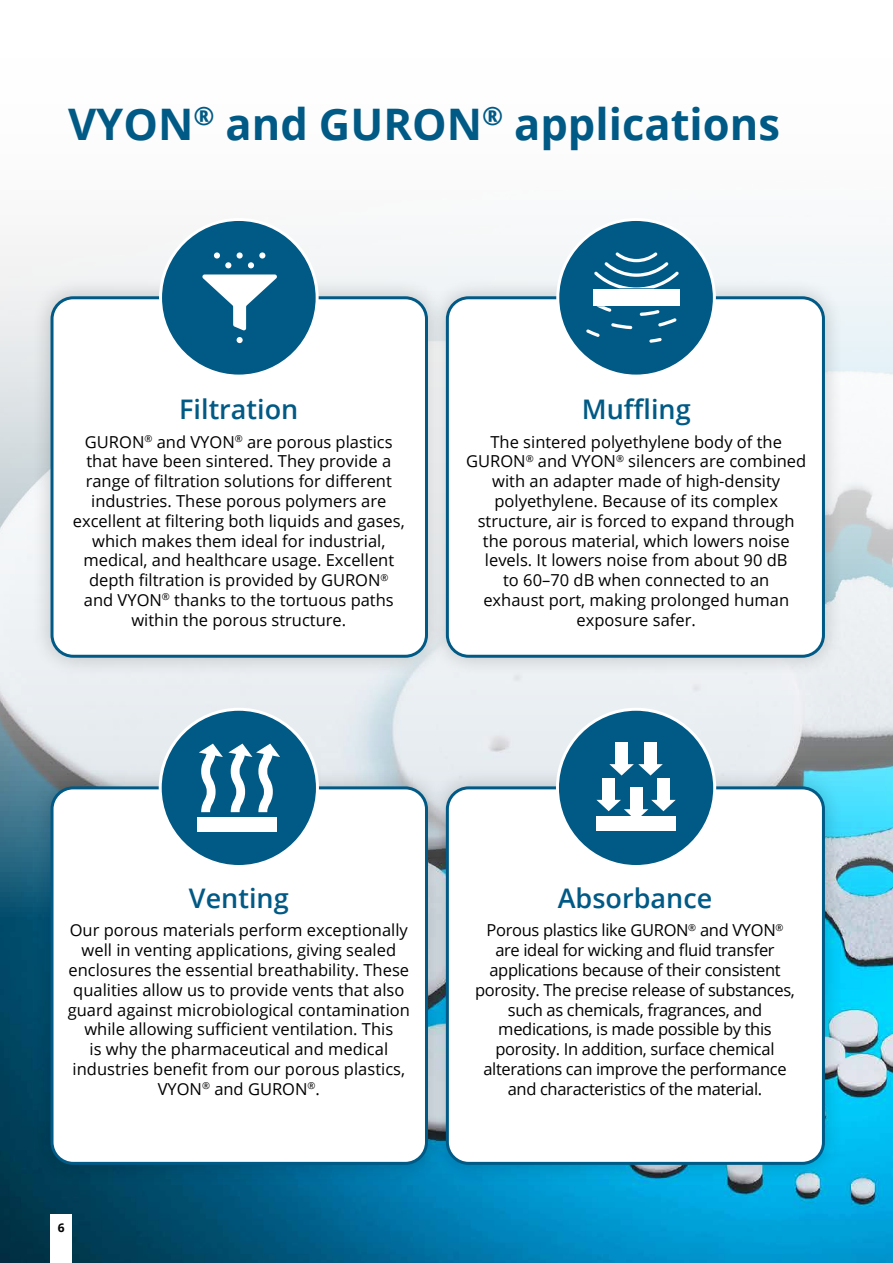
<style>
.page{position:relative;width:893px;height:1263px;background:#fff}
.page>*{position:absolute;margin:0;border:0;box-sizing:border-box;transform-origin:0 0}
.t1{font:700 43.5px "Open Sans";color:#005a85}
.t2{font:600 27px "Open Sans";color:#005a85}
.t3{font:16.5px/19.8px "Open Sans";color:#000;text-align:center}
.t4{font:16.5px/19.8px "Open Sans";letter-spacing:-.02em;color:#000;text-align:center}
.t5{font:700 12px "Open Sans";color:#000}
</style>
<div class="page">
<img style="left:0;top:245px;width:893px;height:1018px">
<div style="left:31px;top:277px;width:417px;height:400px;background:#000;opacity:.2"></div>
<div style="left:52px;top:298px;width:374px;height:358px;background:#fff;border-radius:21px"></div>
<div style="left:51px;top:296px;width:377px;height:362px;border:3px solid #005a85;border-radius:21px"></div>
<div style="left:161px;top:219px;width:156px;height:157px;background:#005a85;border-radius:50%"></div>
<div style="left:159px;top:218px;width:160px;height:160px;border:3px solid #fff;border-radius:50%"></div>
<div style="left:426px;top:277px;width:419px;height:400px;background:#000;opacity:.2"></div>
<div style="left:447px;top:298px;width:376px;height:358px;background:#fff;border-radius:21px"></div>
<div style="left:446px;top:296px;width:379px;height:362px;border:3px solid #005a85;border-radius:21px"></div>
<div style="left:31px;top:767px;width:417px;height:418px;background:#000;opacity:.2"></div>
<div style="left:52px;top:788px;width:374px;height:375px;background:#fff;border-radius:21px"></div>
<div style="left:51px;top:786px;width:377px;height:379px;border:3px solid #005a85;border-radius:21px"></div>
<div style="left:160px;top:709px;width:157px;height:157px;background:#005a85;border-radius:50%"></div>
<div style="left:159px;top:708px;width:160px;height:160px;border:3px solid #fff;border-radius:50%"></div>
<div style="left:426px;top:767px;width:419px;height:418px;background:#000;opacity:.2"></div>
<div style="left:447px;top:788px;width:376px;height:375px;background:#fff;border-radius:21px"></div>
<div style="left:446px;top:786px;width:379px;height:379px;border:3px solid #005a85;border-radius:21px"></div>
<div style="left:557px;top:709px;width:158px;height:157px;background:#005a85;border-radius:50%"></div>
<div style="left:556px;top:708px;width:160px;height:160px;border:3px solid #fff;border-radius:50%"></div>
<div style="left:197px;top:817px;width:80px;height:15px;background:#fff"></div>
<svg style="left:199px;top:744px;width:81px;height:68px"></svg>
<div style="left:596px;top:816px;width:80px;height:15px;background:#fff"></div>
<div style="left:630px;top:787px;width:12px;height:23px;background:#fff"></div>
<div style="left:603px;top:778px;width:12px;height:22px;background:#fff"></div>
<div style="left:615px;top:742px;width:13px;height:23px;background:#fff"></div>
<div style="left:644px;top:742px;width:13px;height:23px;background:#fff"></div>
<svg style="left:609px;top:764px;width:54px;height:11px"></svg>
<div style="left:657px;top:778px;width:12px;height:22px;background:#fff"></div>
<svg style="left:596px;top:800px;width:80px;height:16px"></svg>
<div style="left:214px;top:252px;width:6px;height:7px;background:#fff;border-radius:50%"></div>
<div style="left:237px;top:252px;width:6px;height:7px;background:#fff;border-radius:50%"></div>
<svg style="left:237px;top:337px;width:6px;height:6px"></svg>
<svg style="left:225px;top:262px;width:6px;height:6px"></svg>
<svg style="left:248px;top:262px;width:6px;height:6px"></svg>
<div style="left:259px;top:252px;width:6px;height:7px;background:#fff;border-radius:50%"></div>
<svg style="left:202px;top:274px;width:75px;height:57px"></svg>
<div style="left:558px;top:219px;width:156px;height:157px;background:#005a85;border-radius:50%"></div>
<div style="left:556px;top:218px;width:160px;height:160px;border:3px solid #fff;border-radius:50%"></div>
<svg style="left:611px;top:323px;width:21px;height:6px"></svg>
<svg style="left:640px;top:310px;width:37px;height:16px"></svg>
<svg style="left:586px;top:329px;width:14px;height:8px"></svg>
<svg style="left:649px;top:338px;width:13px;height:5px"></svg>
<svg style="left:594px;top:252px;width:85px;height:36px"></svg>
<div style="left:593px;top:289px;width:87px;height:16px;background:#fff"></div>
<svg style="left:596px;top:306px;width:15px;height:6px"></svg>
<div style="left:51px;top:1214px;width:21px;height:49px;background:#fff"></div>
<h1 class="t1" style="left:68px;top:93px;width:713px">VYON<sup>®</sup> and GURON<sup>®</sup> applications</h1>
<h2 class="t2" style="left:179px;top:391px;width:121px">Filtration</h2>
<p class="t3" style="left:73px;top:431px;width:333px">GURON<sup>®</sup> and VYON<sup>®</sup> are porous plastics that have been sintered. They provide a range of filtration solutions for different industries. These porous polymers are excellent at filtering both liquids and gases, which makes them ideal for industrial, medical, and healthcare usage. Excellent depth filtration is provided by GURON<sup>® </sup>and VYON<sup>®</sup> thanks to the tortuous paths within the porous structure.</p>
<h2 class="t2" style="left:582px;top:391px;width:110px">Muffling</h2>
<p class="t3" style="left:466px;top:431px;width:342px">The sintered polyethylene body of the GURON<sup>®</sup> and VYON<sup>®</sup> silencers are combined with an adapter made of high-density polyethylene. Because of its complex structure, air is forced to expand through the porous material, which lowers noise levels. It lowers noise from about 90 dB<br>to 60–70 dB when connected to an<br>exhaust port, making prolonged human exposure safer.</p>
<h2 class="t2" style="left:189px;top:880px;width:101px">Venting</h2>
<p class="t3" style="left:68px;top:920px;width:344px">Our porous materials perform exceptionally well in venting applications, giving sealed enclosures the essential breathability. These qualities allow us to provide vents that also guard against microbiological contamination while allowing sufficient ventilation. This<br>is why the pharmaceutical and medical industries benefit from our porous plastics, VYON<sup>®</sup> and GURON<sup>®</sup>.</p>
<p class="t5" style="left:58px;top:1219px;width:8px">6</p>
<h2 class="t2" style="left:558px;top:880px;width:156px">Absorbance</h2>
<p class="t4" style="left:475px;top:920px;width:321px">Porous plastics like GURON<sup>®</sup> and VYON<sup>® </sup>are ideal for wicking and fluid transfer applications because of their consistent porosity. The precise release of substances, such as chemicals, fragrances, and medications, is made possible by this porosity. In addition, surface chemical alterations can improve the performance and characteristics of the material.</p>
</div>
